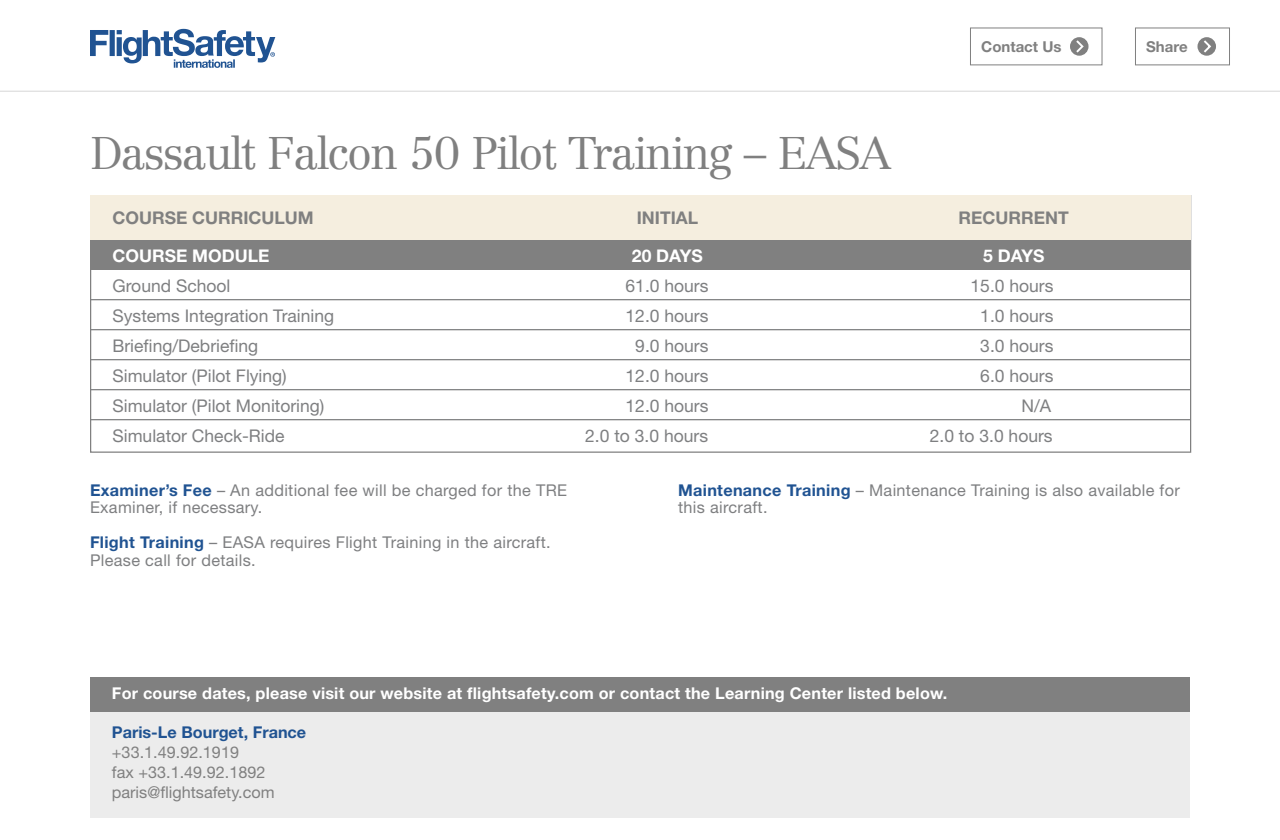
<style>
.page{position:relative;width:1280px;height:840px;background:#fff}
.page>*{position:absolute;margin:0;border:0;box-sizing:border-box;transform-origin:0 0}
.t1{font:300 45px "Centennial";letter-spacing:-.04em;color:#808080}
.t2{font:17.5px "Helvetica Neue";color:#7e7f81}
.t3{font:700 17.5px "Helvetica Neue";color:#808080}
.t4{font:700 17.5px "Helvetica Neue";color:#fff}
.t5{font:16.25px/17.5px "Helvetica Neue";letter-spacing:.02em;color:#7e7f81}
.t6{font:700 16.25px "Helvetica Neue";letter-spacing:.01em;color:#fff}
.t7{font:16.25px/20px "Helvetica Neue";color:#808080}
.t8{font:700 16.25px "Helvetica Neue";color:#205392}
.t9{font:700 15px "Helvetica Neue";color:#808080}
.s1{font-weight:700;color:#205392}
</style>
<div class="page">
<div style="left:970px;top:27px;width:133px;height:38px;border:1px solid #808080"></div>
<svg style="left:1070px;top:37px;width:19px;height:19px"></svg>
<svg style="left:1074px;top:38px;width:11px;height:17px"></svg>
<div style="left:1135px;top:27px;width:95px;height:38px;border:1px solid #808080"></div>
<div style="left:1198px;top:37px;width:18px;height:19px;background:#808080;border-radius:50%"></div>
<svg style="left:1202px;top:38px;width:11px;height:17px"></svg>
<svg style="left:90px;top:29px;width:185px;height:39px"></svg>
<div style="left:90px;top:710px;width:1100px;height:108px;background:#ececec"></div>
<div style="left:90px;top:240px;width:1100px;height:30px;background:#808080"></div>
<div style="left:90px;top:195px;width:1101px;height:45px;background:#f5eedf"></div>
<hr style="left:90px;top:299px;width:1100px;height:1px;background:#7e7f81">
<hr style="left:90px;top:329px;width:1100px;height:1px;background:#7e7f81">
<hr style="left:90px;top:359px;width:1100px;height:1px;background:#7e7f81">
<hr style="left:90px;top:389px;width:1100px;height:1px;background:#7e7f81">
<hr style="left:90px;top:419px;width:1100px;height:1px;background:#7e7f81">
<div style="left:90px;top:677px;width:1100px;height:34px;background:#808080"></div>
<hr style="left:0;top:91px;width:1280px;height:1px;background:#dfdfdf">
<p class="t9" style="left:981px;top:37px;width:82px">Contact Us</p>
<p class="t9" style="left:1146px;top:37px;width:43px">Share</p>
<h1 class="t1" style="left:90px;top:126px;width:803px">Dassault Falcon 50 Pilot Training – EASA</h1>
<p class="t3" style="left:113px;top:207px;width:203px">COURSE CURRICULUM</p>
<p class="t3" style="left:637px;top:207px;width:63px">INITIAL</p>
<p class="t3" style="left:959px;top:207px;width:112px">RECURRENT</p>
<p class="t4" style="left:113px;top:244px;width:158px">COURSE MODULE</p>
<p class="t4" style="left:632px;top:244px;width:73px">20 DAYS</p>
<p class="t4" style="left:983px;top:244px;width:63px">5 DAYS</p>
<p class="t2" style="left:113px;top:275px;width:119px">Ground School</p>
<p class="t2" style="left:626px;top:275px;width:85px">61.0 hours</p>
<p class="t2" style="left:971px;top:275px;width:85px">15.0 hours</p>
<p class="t2" style="left:113px;top:305px;width:223px">Systems Integration Training</p>
<p class="t2" style="left:626px;top:305px;width:85px">12.0 hours</p>
<p class="t2" style="left:980px;top:305px;width:75px">1.0 hours</p>
<p class="t2" style="left:113px;top:335px;width:147px">Briefing/Debriefing</p>
<p class="t2" style="left:635px;top:335px;width:75px">9.0 hours</p>
<p class="t2" style="left:980px;top:335px;width:75px">3.0 hours</p>
<p class="t2" style="left:113px;top:365px;width:176px">Simulator (Pilot Flying)</p>
<p class="t2" style="left:626px;top:365px;width:85px">12.0 hours</p>
<p class="t2" style="left:980px;top:365px;width:75px">6.0 hours</p>
<p class="t2" style="left:113px;top:395px;width:213px">Simulator (Pilot Monitoring)</p>
<p class="t2" style="left:626px;top:395px;width:85px">12.0 hours</p>
<p class="t2" style="left:1021px;top:395px;width:31px">N/A</p>
<p class="t2" style="left:113px;top:425px;width:174px">Simulator Check-Ride</p>
<p class="t2" style="left:585px;top:425px;width:124px">2.0 to 3.0 hours</p>
<p class="t2" style="left:930px;top:425px;width:124px">2.0 to 3.0 hours</p>
<p class="t5" style="left:90px;top:481px;width:479px"><span class="s1">Examiner’s Fee</span> – An additional fee will be charged for the TRE<br>Examiner, if necessary.</p>
<p class="t5" style="left:90px;top:534px;width:462px"><span class="s1">Flight Training</span> – EASA requires Flight Training in the aircraft.<br>Please call for details.</p>
<p class="t5" style="left:678px;top:481px;width:503px"><span class="s1">Maintenance Training</span> – Maintenance Training is also available for this aircraft.</p>
<p class="t6" style="left:112px;top:683px;width:837px">For course dates, please visit our website at flightsafety.com or contact the Learning Center listed below.</p>
<p class="t8" style="left:112px;top:722px;width:196px">Paris-Le Bourget, France</p>
<p class="t7" style="left:112px;top:742px;width:164px">+33.1.49.92.1919<br>fax +33.1.49.92.1892 paris@flightsafety.com</p>
</div>
